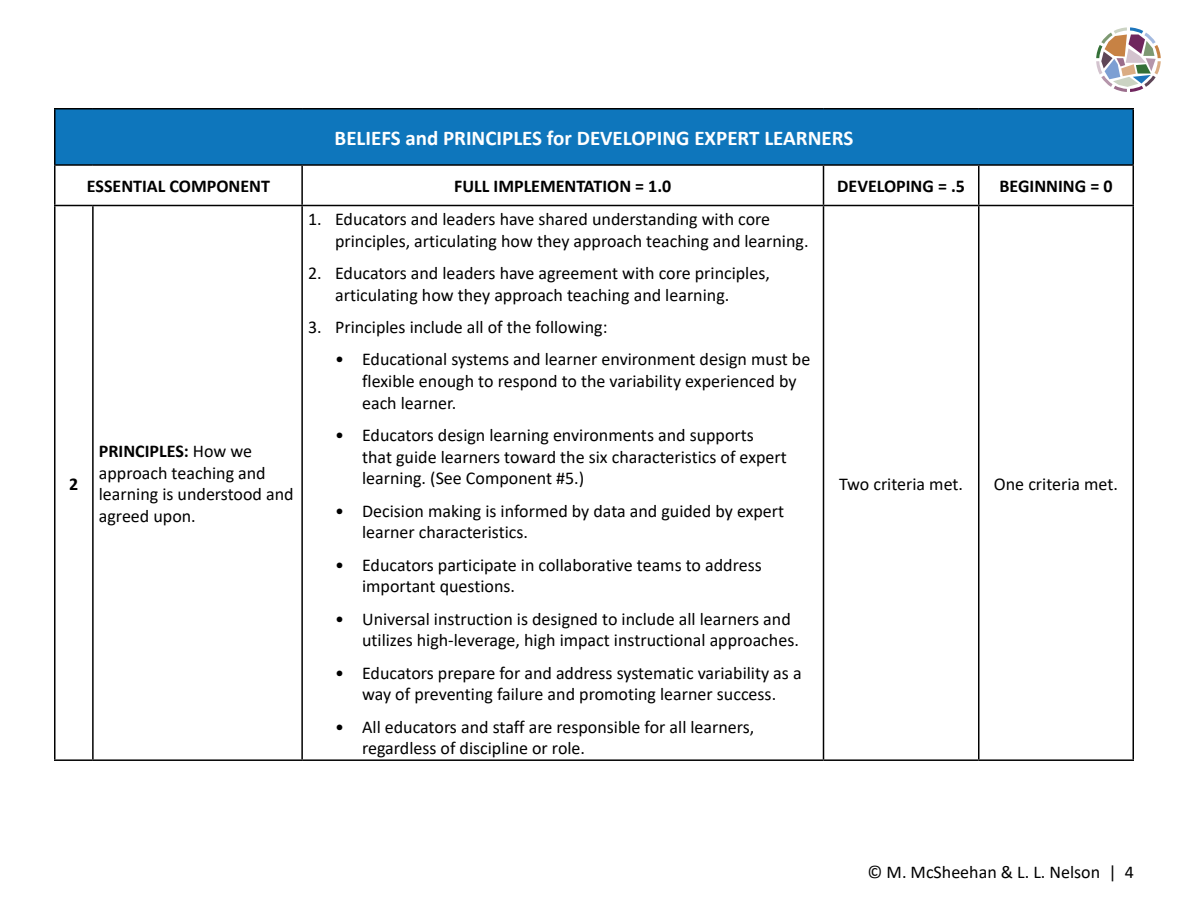
<style>
.page{position:relative;width:1188px;height:918px;background:#fff}
.page>*{position:absolute;margin:0;border:0;box-sizing:border-box;transform-origin:0 0}
.Table__First_Header_Row{font:700 21px "Calibri";color:#fff}
.t1{font:18px/21.6px "Calibri";color:#000}
.Table__Second_Header_Row{font:700 18px "Calibri";color:#000}
.s1{font-weight:700}
</style>
<div class="page">
<svg style="left:1096px;top:27px;width:65px;height:65px"></svg>
<div style="left:55px;top:109px;width:1078px;height:56px;background:#0e76bc"></div>
<hr style="left:54px;top:108px;width:39px;height:2px;background:#000">
<hr style="left:54px;top:110px;width:2px;height:54px;background:#000">
<hr style="left:93px;top:108px;width:209px;height:2px;background:#000">
<hr style="left:302px;top:108px;width:521px;height:2px;background:#000">
<hr style="left:824px;top:108px;width:155px;height:2px;background:#000">
<hr style="left:979px;top:108px;width:155px;height:2px;background:#000">
<hr style="left:1132px;top:110px;width:2px;height:54px;background:#000">
<hr style="left:54px;top:164px;width:39px;height:2px;background:#000">
<hr style="left:54px;top:166px;width:2px;height:39px;background:#000">
<hr style="left:93px;top:164px;width:209px;height:2px;background:#000">
<hr style="left:302px;top:164px;width:521px;height:2px;background:#000">
<hr style="left:301px;top:166px;width:2px;height:39px;background:#000">
<hr style="left:824px;top:164px;width:155px;height:2px;background:#000">
<hr style="left:823px;top:166px;width:1px;height:39px;background:#000">
<hr style="left:979px;top:164px;width:155px;height:2px;background:#000">
<hr style="left:978px;top:166px;width:2px;height:39px;background:#000">
<hr style="left:1132px;top:166px;width:2px;height:39px;background:#000">
<hr style="left:54px;top:205px;width:39px;height:1px;background:#000">
<hr style="left:54px;top:206px;width:2px;height:553px;background:#000">
<hr style="left:93px;top:205px;width:209px;height:1px;background:#000">
<hr style="left:92px;top:206px;width:2px;height:553px;background:#000">
<hr style="left:302px;top:205px;width:521px;height:1px;background:#000">
<hr style="left:301px;top:206px;width:2px;height:553px;background:#000">
<hr style="left:824px;top:205px;width:155px;height:1px;background:#000">
<hr style="left:823px;top:206px;width:1px;height:553px;background:#000">
<hr style="left:979px;top:205px;width:155px;height:1px;background:#000">
<hr style="left:978px;top:206px;width:2px;height:553px;background:#000">
<hr style="left:1132px;top:206px;width:2px;height:553px;background:#000">
<hr style="left:54px;top:759px;width:39px;height:2px;background:#000">
<hr style="left:93px;top:759px;width:209px;height:2px;background:#000">
<hr style="left:302px;top:759px;width:521px;height:2px;background:#000">
<hr style="left:824px;top:759px;width:155px;height:2px;background:#000">
<hr style="left:979px;top:759px;width:155px;height:2px;background:#000">
<p class="Table__First_Header_Row" style="left:335px;top:123px;width:520px">BELIEFS and PRINCIPLES for DEVELOPING EXPERT LEARNERS</p>
<p class="Table__Second_Header_Row" style="left:69px;top:471px;width:11px">2</p>
<p class="Table__Second_Header_Row" style="left:87px;top:173px;width:185px">ESSENTIAL COMPONENT</p>
<p class="Table__Second_Header_Row" style="left:454px;top:173px;width:219px">FULL IMPLEMENTATION = 1.0</p>
<p class="Table__Second_Header_Row" style="left:837px;top:173px;width:129px">DEVELOPING = .5</p>
<p class="Table__Second_Header_Row" style="left:1000px;top:173px;width:114px">BEGINNING = 0</p>
<p class="t1" style="left:99px;top:440px;width:196px"><span class="s1">PRINCIPLES:</span> How we approach teaching and learning is understood and agreed upon.</p>
<p class="t1" style="left:335px;top:208px;width:475px;text-indent:-27px">1. Educators and leaders have shared understanding with core principles, articulating how they approach teaching and learning.</p>
<p class="t1" style="left:335px;top:262px;width:436px;text-indent:-27px">2. Educators and leaders have agreement with core principles, articulating how they approach teaching and learning.</p>
<p class="t1" style="left:308px;top:316px;width:301px">3. Principles include all of the following:</p>
<p class="t1" style="left:362px;top:348px;width:450px;text-indent:-27px">• Educational systems and learner environment design must be flexible enough to respond to the variability experienced by each learner.</p>
<p class="t1" style="left:362px;top:424px;width:426px;text-indent:-27px">• Educators design learning environments and supports that guide learners toward the six characteristics of expert learning. (See Component #5.)</p>
<p class="t1" style="left:362px;top:499px;width:424px;text-indent:-27px">• Decision making is informed by data and guided by expert learner characteristics.</p>
<p class="t1" style="left:362px;top:553px;width:401px;text-indent:-27px">• Educators participate in collaborative teams to address important questions.</p>
<p class="t1" style="left:362px;top:607px;width:438px;text-indent:-27px">• Universal instruction is designed to include all learners and utilizes high-leverage, high impact instructional approaches.</p>
<p class="t1" style="left:335px;top:661px;width:468px;text-align:center">• Educators prepare for and address systematic variability as a way of preventing failure and promoting learner success.</p>
<p class="t1" style="left:362px;top:715px;width:394px;text-indent:-27px">• All educators and staff are responsible for all learners, regardless of discipline or role.</p>
<p class="t1" style="left:839px;top:472px;width:125px">Two criteria met.</p>
<p class="t1" style="left:994px;top:472px;width:126px">One criteria met.</p>
<p class="t1" style="left:868px;top:860px;width:268px">© M. McSheehan &amp; L. L. Nelson | 4</p>
</div>
